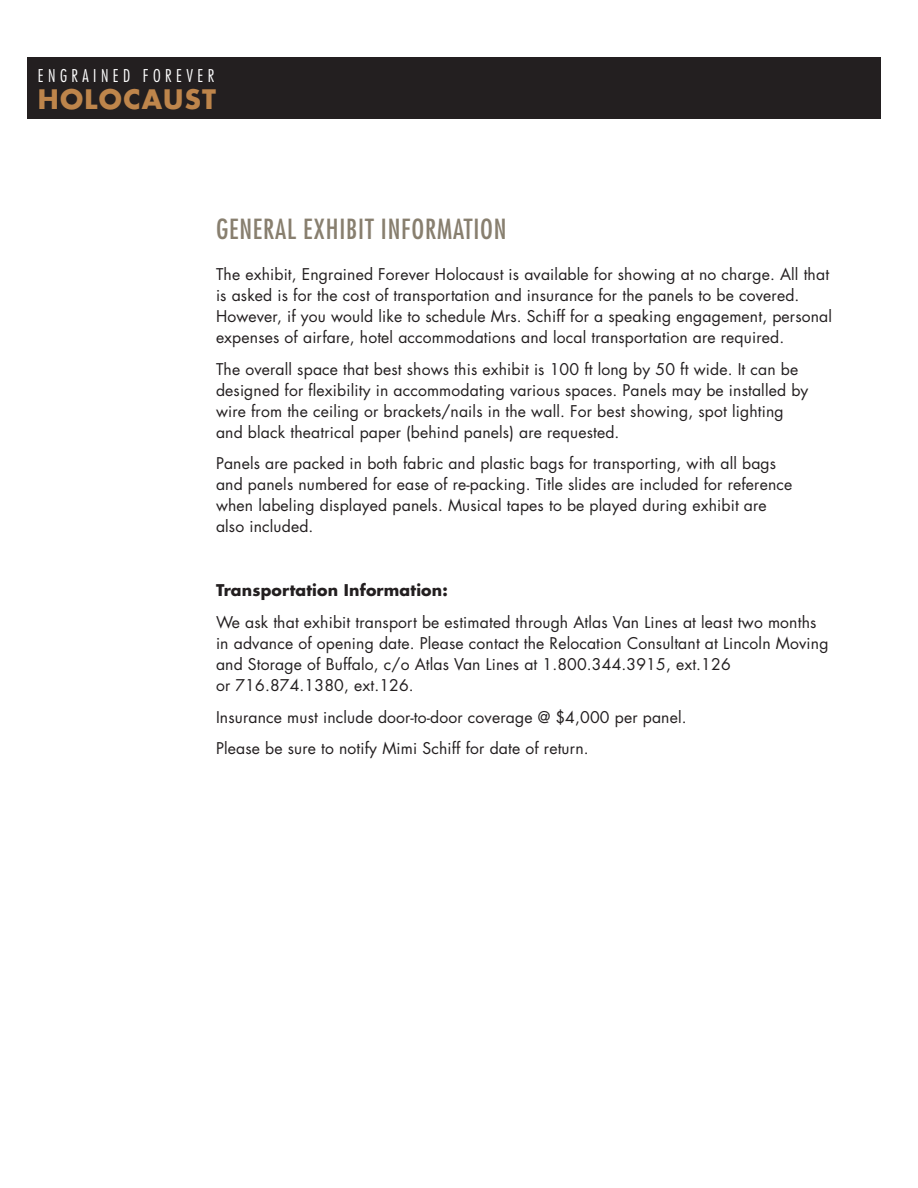
<style>
.page{position:relative;width:918px;height:1188px;background:#fff}
.page>*{position:absolute;margin:0;border:0;box-sizing:border-box;transform-origin:0 0}
.t1{font:condensed 27px "Futura";letter-spacing:.03em;color:#887f6f}
.t2{font:700 26.1px "Futura";letter-spacing:.05em;color:#be854b}
.t3{font:300 condensed 17.1px "Futura";letter-spacing:.26em;color:#fff}
.Body_Text{font:15.75px/21px "Futura";letter-spacing:.01em;color:#231f20}
.Body_Text-2{font:700 15.75px "Futura";letter-spacing:.01em;color:#231f20}
</style>
<div class="page">
<div style="left:27px;top:58px;width:854px;height:61px;background:#231f20"></div>
<p class="t3" style="left:38px;top:65px;width:178px">ENGRAINED FOREVER</p>
<p class="t2" style="left:38px;top:81px;width:180px">HOLOCAUST</p>
<p class="t1" style="left:216px;top:212px;width:292px">GENERAL EXHIBIT INFORMATIO N</p>
<p class="Body_Text" style="left:216px;top:263px;width:618px">The exhibit, Engrained Forever Holocaust is available for showing at no charge. All that is asked is for the cost of transportation and insurance for the panels to be covered.<br>However, if you would like to schedule Mrs. Schiff for a speaking engagement, personal expenses of airfare, hotel accommodations and local transportation are required.</p>
<p class="Body_Text" style="left:216px;top:358px;width:594px">The overall space that best shows this exhibit is 100 ft long by 50 ft wide. It can be designed for flexibility in accommodating various spaces. Panels may be installed by wire from the ceiling or brackets/nails in the wall. For best showing, spot lighting and black theatrical paper (behind panels) are requested.</p>
<p class="Body_Text" style="left:216px;top:453px;width:578px">Panels are packed in both fabric and plastic bags for transporting, with all bags and panels numbered for ease of re-packing. Title slides are included for reference when labeling displayed panels. Musical tapes to be played during exhibit are also included.</p>
<p class="Body_Text-2" style="left:216px;top:579px;width:233px">Transportation Information:</p>
<p class="Body_Text" style="left:216px;top:611px;width:614px">We ask that exhibit transport be estimated through Atlas Van Lines at least two months in advance of opening date. Please contact the Relocation Consultant at Lincoln Moving and Storage of Buffalo, c/o Atlas Van Lines at 1.800.344.3915, ext.126<br>or 716.874.1380, ext.126.</p>
<p class="Body_Text" style="left:216px;top:706px;width:472px">Insurance must include door-to-door coverage @ $4,000 per panel.</p>
<p class="Body_Text" style="left:216px;top:738px;width:374px">Please be sure to notify Mimi Schiff for date of return.</p>
</div>
